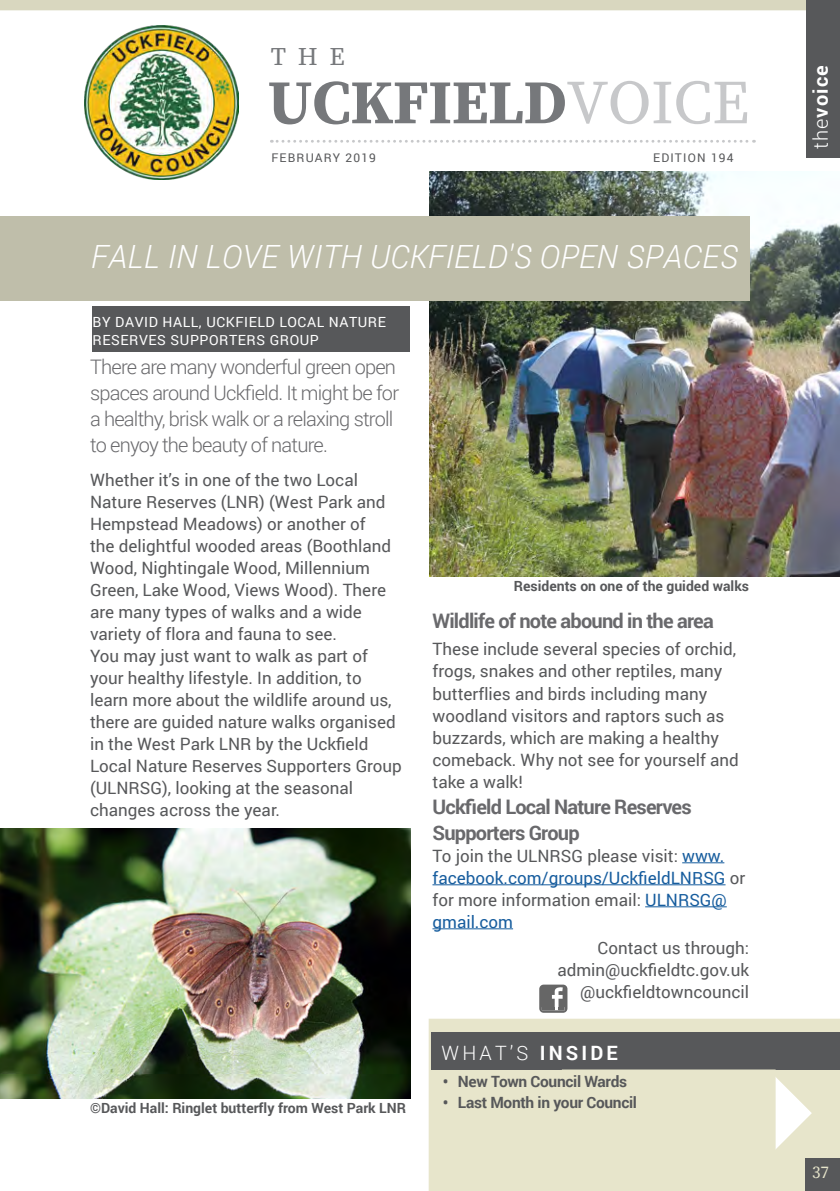
<style>
.page{position:relative;width:840px;height:1191px;background:#fff}
.page>*{position:absolute;margin:0;border:0;box-sizing:border-box;transform-origin:0 0}
.t1{font:700 62px "Source Serif Pro";letter-spacing:-.01em;color:#76787b}
.Heading{font:italic 300 32px "Roboto";letter-spacing:.01em;color:#fff}
.t2{font:25.4px "Source Serif Pro";color:#76787b}
.First_Stand{font:300 20px/26px "Roboto";letter-spacing:-.04em;color:#69696c}
.Main_Body_Text{font:700 20px/26px "Roboto";letter-spacing:-.04em;color:#69696c}
.Crosshead{font:700 20px "Roboto";letter-spacing:-.04em;color:#69696c}
.Quotation{font:700 20px "Roboto";letter-spacing:.06em;color:#fff}
.Heading-2{font:300 19.8px "Roboto";color:#fff}
.Main_Body_Text-2{font:17px/22px "Roboto";color:#57585a}
.Heading-3{font:17px "Source Serif Pro";color:#e7e5cb}
.t3{font:700 15.6px "Roboto";letter-spacing:-.02em;color:#57585a}
.Main_Body_Text-3{font:700 14px "Roboto";color:#57585a}
.Councillors_Title{font:14px/18px "Roboto";letter-spacing:.04em;color:#fff}
.Main_Body_Text-4{font:12px "Roboto";letter-spacing:.1em;color:#57585a}
.s1{font-weight:400;color:#c7c8ca}
.s2{color:#175d9e}
.s3{font-weight:700}
.s4{font-weight:300}
</style>
<div class="page">
<img style="left:429px;top:171px;width:410px;height:405px">
<div style="left:428px;top:1018px;width:411px;height:173px;background:#e7e5cb"></div>
<svg style="left:271px;top:140px;width:483px;height:3px"></svg>
<img style="left:84px;top:25px;width:154px;height:155px">
<div style="left:0;top:216px;width:748px;height:85px;background:#bfbeaa"></div>
<div style="left:431px;top:1032px;width:408px;height:37px;background:#57585a"></div>
<div style="left:561px;top:1069px;width:253px;height:122px;background:#e7e5cb"></div>
<div style="left:804px;top:1159px;width:35px;height:32px;background:#57585a"></div>
<div style="left:0;top:0;width:806px;height:10px;background:#d9d7bf"></div>
<div style="left:806px;top:0;width:33px;height:157px;background:#57585a"></div>
<svg style="left:539px;top:984px;width:29px;height:28px"></svg>
<div style="left:93px;top:306px;width:317px;height:45px;background:#57585a"></div>
<hr style="left:681px;top:862px;width:43px;height:1px;background:#175d9e">
<hr style="left:432px;top:884px;width:293px;height:1px;background:#175d9e">
<hr style="left:644px;top:906px;width:82px;height:1px;background:#175d9e">
<hr style="left:432px;top:928px;width:81px;height:1px;background:#175d9e">
<img style="left:0;top:828px;width:410px;height:270px">
<p class="t2" style="left:270px;top:40px;width:75px">THE</p>
<p class="t1" style="left:267px;top:60px;width:483px">UCKFIELD<span class="s1">VOICE</span></p>
<p class="Main_Body_Text-4" style="left:271px;top:150px;width:106px">FEBRUARY 2019</p>
<p class="Main_Body_Text-4" style="left:652px;top:150px;width:82px">EDITION 194</p>
<p class="Heading" style="left:91px;top:234px;width:648px">FALL IN LOVE WITH UCKFIELD'S OPEN SPACES</p>
<p class="Councillors_Title" style="left:93px;top:313px;width:294px">BY DAVID HALL, UCKFIELD LOCAL NATURE<br>RESERVES SUPPORTERS GROUP</p>
<p class="First_Stand" style="left:90px;top:353px;width:310px">There are many wonderful green open spaces around Uckfield. It might be for a healthy, brisk walk or a relaxing stroll to enyoy the beauty of nature.</p>
<p class="Main_Body_Text-2" style="left:90px;top:468px;width:302px">Whether it’s in one of the two Local Nature Reserves (LNR) (West Park and Hempstead Meadows) or another of the delightful wooded areas (Boothland Wood, Nightingale Wood, Millennium Green, Lake Wood, Views Wood). There are many types of walks and a wide variety of flora and fauna to see.</p>
<p class="Main_Body_Text-2" style="left:90px;top:644px;width:313px">You may just want to walk as part of your healthy lifestyle. In addition, to learn more about the wildlife around us, there are guided nature walks organised in the West Park LNR by the Uckfield Local Nature Reserves Supporters Group (ULNRSG), looking at the seasonal changes across the year.</p>
<p class="Main_Body_Text-3" style="left:90px;top:1098px;width:317px">©David Hall: Ringlet butterfly from West Park LNR</p>
<p class="Main_Body_Text-3" style="left:513px;top:576px;width:236px">Residents on one of the guided walks</p>
<p class="Crosshead" style="left:432px;top:606px;width:282px">Wildlife of note abound in the area</p>
<p class="Main_Body_Text-2" style="left:432px;top:638px;width:308px">These include several species of orchid, frogs, snakes and other reptiles, many butterflies and birds including many woodland visitors and raptors such as buzzards, which are making a healthy comeback. Why not see for yourself and take a walk!</p>
<p class="Main_Body_Text" style="left:432px;top:792px;width:260px">Uckfield Local Nature Reserves<br>Supporters Group</p>
<p class="Main_Body_Text-2" style="left:432px;top:844px;width:314px">To join the ULNRSG please visit: <span class="s2">www. facebook.com/groups/UckfieldLNRSG</span> or for more information email: <span class="s2">ULNRSG@ gmail.com</span></p>
<p class="Main_Body_Text-2" style="left:597px;top:936px;width:153px">Contact us through:</p>
<p class="Main_Body_Text-2" style="left:557px;top:958px;width:193px">admin@uckfieldtc.gov.uk</p>
<p class="Main_Body_Text-2" style="left:580px;top:980px;width:170px">@uckfieldtowncouncil</p>
<p class="Heading-2" style="left:441px;top:1039px;width:178px">WHAT’S <span class="s3">INSIDE</span></p>
<p class="t3" style="left:442px;top:1070px;width:186px">• New Town Council Wards</p>
<p class="t3" style="left:442px;top:1091px;width:196px">• Last Month in your Council</p>
<p class="Quotation" style="left:806px;top:149px;width:86px;rotate:-90deg"><span class="s4">the</span>voice</p>
<p class="Heading-3" style="left:811px;top:1161px;width:18px">37</p>
</div>
